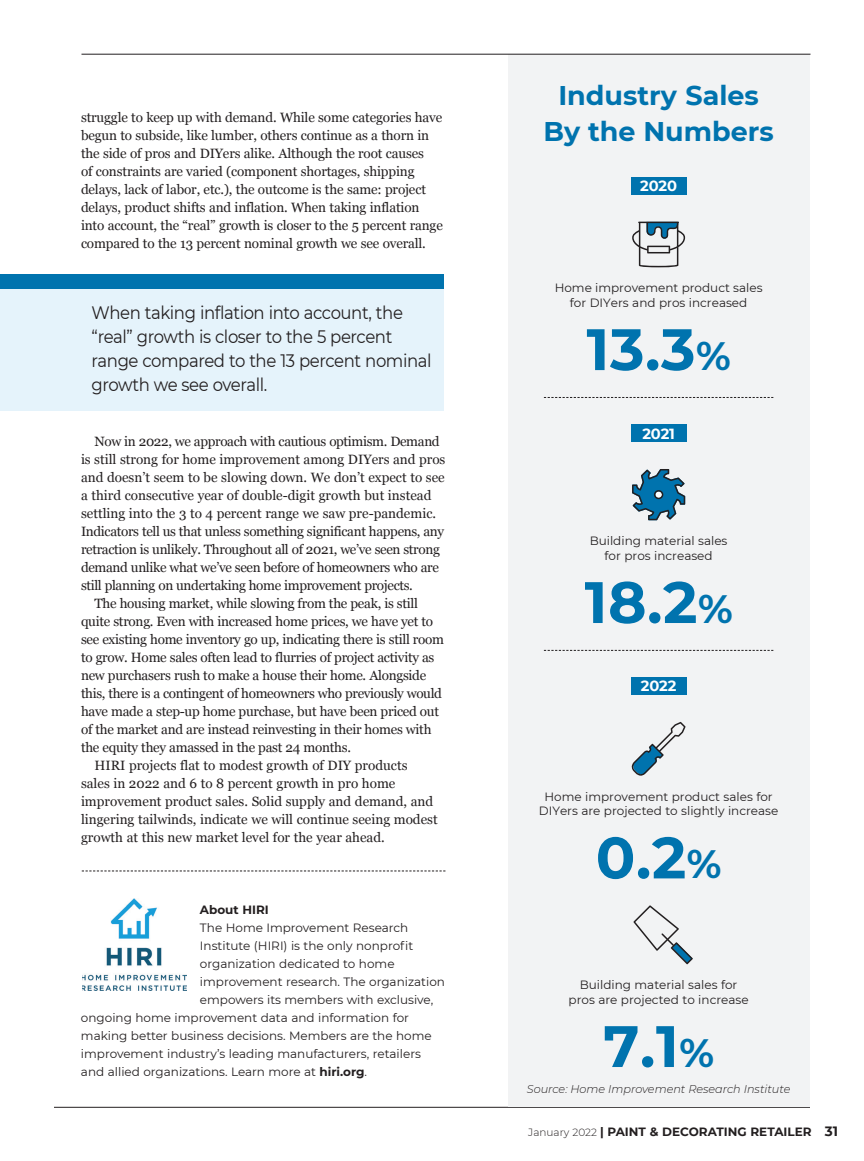
<style>
.page{position:relative;width:864px;height:1161px;background:#fff}
.page>*{position:absolute;margin:0;border:0;box-sizing:border-box;transform-origin:0 0}
.t1{font:700 58.35px "Montserrat";color:#0073ae}
.t2{font:700 27px/35.7px "Montserrat";color:#0073ae;text-align:center}
.t3{font:18px/24px "Montserrat";letter-spacing:-.025em;color:#231f20;scale:.92 1}
.t4{font:700 14.7px "Montserrat";letter-spacing:-.01em;color:#fff}
.t5{font:13.5px/18px "Georgia";letter-spacing:-.01em;color:#231f20}
.t6{font:12px/14.4px "Montserrat";color:#231f20;text-align:center}
.t7{font:700 12px "Montserrat";color:#231f20}
.t8{font:italic 300 11.25px "Montserrat";color:#231f20}
.s1{font-weight:700}
.s2{font-size:39.6px}
.s3{font-weight:300;font-size:10.5px}
.s4{font-size:13.5px}
</style>
<div class="page">
<hr style="left:54px;top:1107px;width:756px;height:1px;background:#231f20">
<div style="left:508px;top:54px;width:302px;height:1053px;background:#f2f3f4"></div>
<div style="left:0;top:274px;width:444px;height:15px;background:#0073ae"></div>
<div style="left:0;top:289px;width:444px;height:121px;background:#e5f3fb"></div>
<svg style="left:544px;top:397px;width:229px;height:1px"></svg>
<svg style="left:544px;top:650px;width:229px;height:1px"></svg>
<svg style="left:82px;top:871px;width:363px;height:1px"></svg>
<img style="left:82px;top:898px;width:104px;height:93px">
<svg style="left:633px;top:905px;width:60px;height:59px"></svg>
<svg style="left:632px;top:221px;width:53px;height:46px"></svg>
<div style="left:631px;top:177px;width:55px;height:18px;background:#0073ae"></div>
<svg style="left:632px;top:469px;width:53px;height:51px"></svg>
<div style="left:631px;top:425px;width:55px;height:17px;background:#0073ae"></div>
<svg style="left:631px;top:722px;width:55px;height:54px"></svg>
<div style="left:631px;top:678px;width:55px;height:17px;background:#0073ae"></div>
<hr style="left:82px;top:54px;width:729px;height:1px;background:#231f20">
<p class="t5" style="left:81px;top:107px;width:363px">struggle to keep up with demand. While some categories have begun to subside, like lumber, others continue as a thorn in the side of pros and DIYers alike. Although the root causes<br>of constraints are varied (component shortages, shipping delays, lack of labor, etc.), the outcome is the same: project delays, product shifts and inflation. When taking inflation into account, the “real” growth is closer to the 5 percent range compared to the 13 percent nominal growth we see overall.</p>
<h3 class="t3" style="left:92px;top:299px;width:371px">When taking inflation into account, the “real” growth is closer to the 5 percent range compared to the 13 percent nominal growth we see overall.</h3>
<p class="t5" style="left:94px;top:431px;width:347px">Now in 2022, we approach with cautious optimism. Demand</p>
<p class="t5" style="left:81px;top:449px;width:366px">is still strong for home improvement among DIYers and pros</p>
<p class="t5" style="left:81px;top:467px;width:365px">and doesn’t seem to be slowing down. We don’t expect to see</p>
<p class="t5" style="left:81px;top:485px;width:352px">a third consecutive year of double-digit growth but instead</p>
<p class="t5" style="left:81px;top:503px;width:357px">settling into the 3 to 4 percent range we saw pre-pandemic.</p>
<p class="t5" style="left:81px;top:521px;width:365px">Indicators tell us that unless something significant happens, any</p>
<p class="t5" style="left:81px;top:539px;width:360px">retraction is unlikely. Throughout all of 2021, we’ve seen strong</p>
<p class="t5" style="left:81px;top:557px;width:359px">demand unlike what we’ve seen before of homeowners who are</p>
<p class="t5" style="left:81px;top:575px;width:333px">still planning on undertaking home improvement projects.</p>
<p class="t5" style="left:94px;top:593px;width:325px">The housing market, while slowing from the peak, is still</p>
<p class="t5" style="left:81px;top:611px;width:354px">quite strong. Even with increased home prices, we have yet to</p>
<p class="t5" style="left:81px;top:629px;width:365px">see existing home inventory go up, indicating there is still room</p>
<p class="t5" style="left:81px;top:647px;width:355px">to grow. Home sales often lead to flurries of project activity as</p>
<p class="t5" style="left:81px;top:665px;width:347px">new purchasers rush to make a house their home. Alongside</p>
<p class="t5" style="left:81px;top:683px;width:363px">this, there is a contingent of homeowners who previously would</p>
<p class="t5" style="left:81px;top:701px;width:360px">have made a step-up home purchase, but have been priced out</p>
<p class="t5" style="left:81px;top:719px;width:352px">of the market and are instead reinvesting in their homes with</p>
<p class="t5" style="left:81px;top:737px;width:271px">the equity they amassed in the past 24 months.</p>
<p class="t5" style="left:94px;top:755px;width:315px">HIRI projects flat to modest growth of DIY products</p>
<p class="t5" style="left:81px;top:773px;width:316px">sales in 2022 and 6 to 8 percent growth in pro home</p>
<p class="t5" style="left:81px;top:791px;width:354px">improvement product sales. Solid supply and demand, and</p>
<p class="t5" style="left:81px;top:809px;width:358px">lingering tailwinds, indicate we will continue seeing modest</p>
<p class="t5" style="left:81px;top:827px;width:305px">growth at this new market level for the year ahead.</p>
<p class="t7" style="left:200px;top:901px;width:70px">About HIRI</p>
<p class="t6" style="left:200px;top:920px;width:210px">The Home Improvement Research</p>
<p class="t6" style="left:200px;top:938px;width:215px">Institute (HIRI) is the only nonprofit</p>
<p class="t6" style="left:200px;top:956px;width:196px">organization dedicated to home</p>
<p class="t6" style="left:200px;top:974px;width:247px">improvement research. The organization</p>
<p class="t6" style="left:200px;top:992px;width:235px">empowers its members with exclusive,</p>
<p class="t6" style="left:81px;top:1010px;width:330px">ongoing home improvement data and information for</p>
<p class="t6" style="left:81px;top:1028px;width:352px">making better business decisions. Members are the home</p>
<p class="t6" style="left:81px;top:1046px;width:342px">improvement industry’s leading manufacturers, retailers</p>
<p class="t6" style="left:81px;top:1064px;width:288px">and allied organizations. Learn more at <span class="s1">hiri.org</span>.</p>
<h2 class="t2" style="left:544px;top:77px;width:232px">Industry Sales<br>By the Numbers</h2>
<p class="t4" style="left:640px;top:175px;width:38px">2020</p>
<p class="t6" style="left:555px;top:281px;width:209px">Home improvement product sales for DIYers and pros increased</p>
<h1 class="t1" style="left:587px;top:307px;width:146px">13.3<span class="s2">%</span></h1>
<p class="t4" style="left:642px;top:423px;width:34px">2021</p>
<p class="t6" style="left:590px;top:533px;width:139px">Building material sales for pros increased</p>
<h1 class="t1" style="left:585px;top:560px;width:150px">18.2<span class="s2">%</span></h1>
<p class="t4" style="left:641px;top:676px;width:37px">2022</p>
<p class="t6" style="left:539px;top:789px;width:241px">Home improvement product sales for<br>DIYers are projected to slightly increase</p>
<h1 class="t1" style="left:596px;top:816px;width:127px">0.2<span class="s2">%</span></h1>
<p class="t6" style="left:569px;top:978px;width:182px">Building material sales for pros are projected to increase</p>
<h1 class="t1" style="left:603px;top:1004px;width:112px">7.1<span class="s2">%</span></h1>
<p class="t8" style="left:527px;top:1082px;width:265px">Source: Home Improvement Research Institute</p>
<p class="t7" style="left:528px;top:1123px;width:311px"><span class="s3">January 2022</span> | PAINT &amp; DECORATING RETAILER <span class="s4">31</span></p>
</div>
